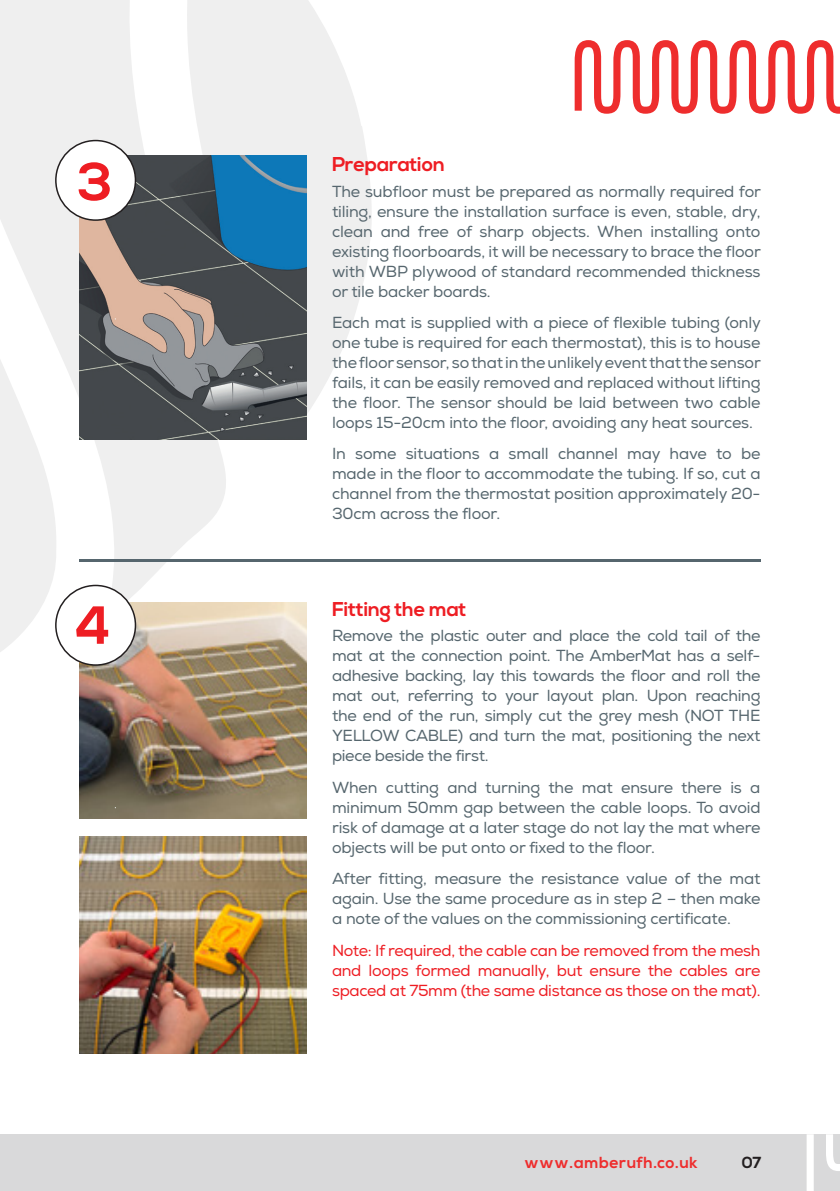
<style>
.page{position:relative;width:840px;height:1191px;background:#fff}
.page>*{position:absolute;margin:0;border:0;box-sizing:border-box;transform-origin:0 0}
.t1{font:700 53.4px "Nexa";color:#ee1d23}
.t2{font:700 20px "Nexa";letter-spacing:-.01em;color:#ee1d23}
.t3{font:16px/20px "Nexa";letter-spacing:-.01em;color:#56666e;text-align:justify}
.t4{font:16px/20px "Nexa";letter-spacing:-.02em;color:#ee1d23;text-align:justify}
.t5{font:700 16px "Nexa";letter-spacing:.025em;color:#ee2d2d}
.t6{font:700 16px "Nexa";color:#231f20}
</style>
<div class="page">
<svg style="left:57px;top:0;width:172px;height:611px;fill:#efefef"></svg>
<svg style="left:0;top:0;width:57px;height:652px"></svg>
<svg style="left:184px;top:0;width:188px;height:437px;fill:#efefef"></svg>
<img style="left:79px;top:156px;width:227px;height:283px">
<img style="left:79px;top:602px;width:227px;height:216px">
<img style="left:79px;top:837px;width:227px;height:216px">
<div style="left:56px;top:140px;width:79px;height:80px;background:#fff;border-radius:50%"></div>
<div style="left:55px;top:140px;width:81px;height:81px;border:2px solid #231f20;border-radius:50%"></div>
<div style="left:56px;top:585px;width:79px;height:80px;background:#fff;border-radius:50%"></div>
<div style="left:55px;top:585px;width:81px;height:81px;border:2px solid #231f20;border-radius:50%"></div>
<hr style="left:79px;top:558px;width:681px;height:3px;background:#56666e">
<svg style="left:574px;top:40px;width:265px;height:74px"></svg>
<div style="left:0;top:1134px;width:839px;height:57px;background:#d9d9da"></div>
<svg style="left:806px;top:1134px;width:33px;height:57px"></svg>
<p class="t1" style="left:78px;top:151px;width:36px">3</p>
<p class="t1" style="left:74px;top:594px;width:38px">4</p>
<p class="t2" style="left:332px;top:152px;width:114px">Preparation</p>
<p class="t3" style="left:332px;top:181px;width:430px">The subfloor must be prepared as normally required for tiling, ensure the installation surface is even, stable, dry, clean and free of sharp objects. When installing onto existing floorboards, it will be necessary to brace the floor with WBP plywood of standard recommended thickness or tile backer boards.</p>
<p class="t3" style="left:332px;top:313px;width:430px">Each mat is supplied with a piece of flexible tubing (only one tube is required for each thermostat), this is to house the floor sensor, so that in the unlikely event that the sensor fails, it can be easily removed and replaced without lifting the floor. The sensor should be laid between two cable loops 15-20cm into the floor, avoiding any heat sources.</p>
<p class="t3" style="left:332px;top:444px;width:430px">In some situations a small channel may have to be made in the floor to accommodate the tubing. If so, cut a channel from the thermostat position approximately 20- 30cm across the floor.</p>
<p class="t2" style="left:332px;top:597px;width:136px">Fitting the mat</p>
<p class="t3" style="left:332px;top:626px;width:430px">Remove the plastic outer and place the cold tail of the mat at the connection point. The AmberMat has a self&shy;adhesive backing, lay this towards the floor and roll the mat out, referring to your layout plan. Upon reaching the end of the run, simply cut the grey mesh (NOT THE YELLOW CABLE) and turn the mat, positioning the next piece beside the first.</p>
<p class="t3" style="left:332px;top:777px;width:430px">When cutting and turning the mat ensure there is a minimum 50mm gap between the cable loops. To avoid risk of damage at a later stage do not lay the mat where objects will be put onto or fixed to the floor.</p>
<p class="t3" style="left:332px;top:869px;width:430px">After fitting, measure the resistance value of the mat again. Use the same procedure as in step 2 – then make a note of the values on the commissioning certificate.</p>
<p class="t4" style="left:332px;top:940px;width:430px">Note: If required, the cable can be removed from the mesh and loops formed manually, but ensure the cables are spaced at 75mm (the same distance as those on the mat).</p>
<p class="t5" style="left:524px;top:1152px;width:175px">www.amberufh.co.uk</p>
<p class="t6" style="left:741px;top:1152px;width:21px">07</p>
</div>
